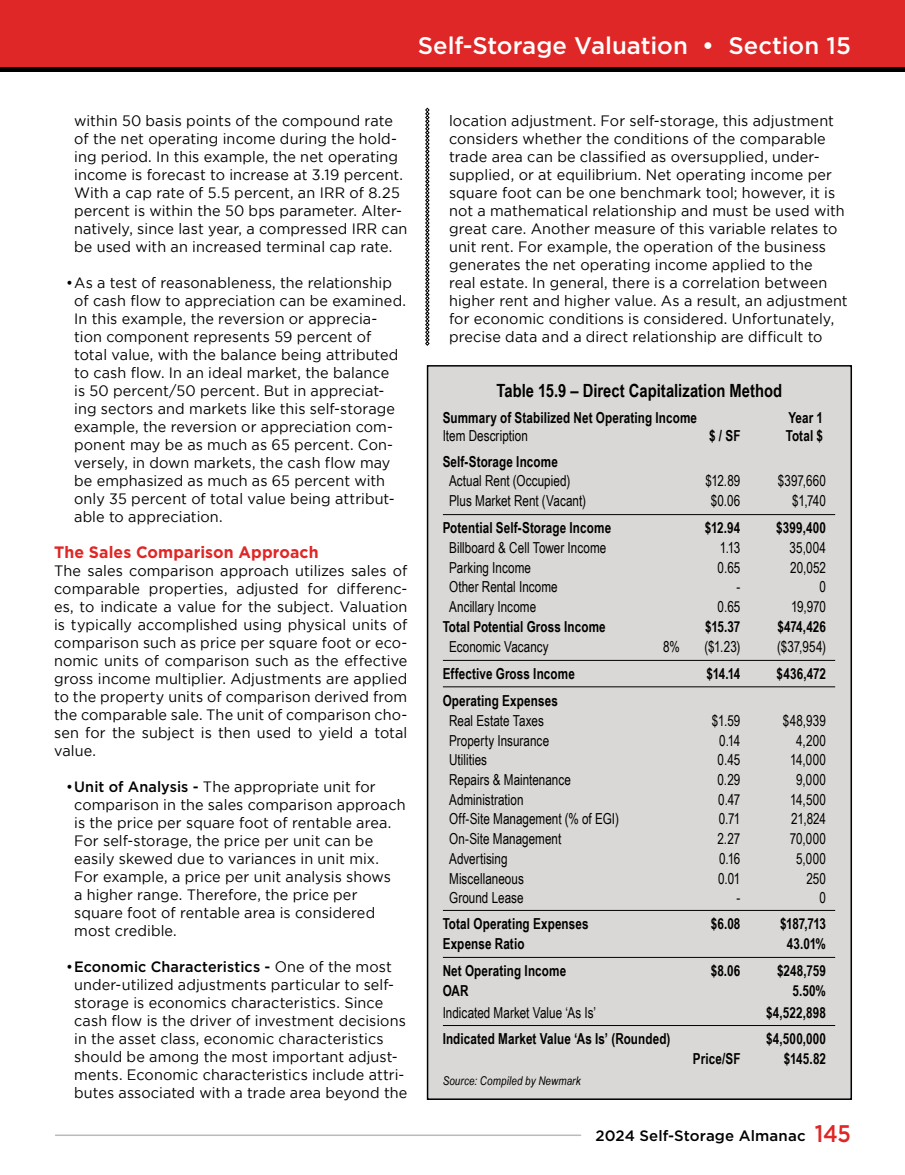
<style>
.page{position:relative;width:905px;height:1175px;background:#fff}
.page>*{position:absolute;margin:0;border:0;box-sizing:border-box;transform-origin:0 0}
.t1{font:500 24px "Gotham";color:#fff}
.t2{font:700 18.15px "Arial Narrow";color:#000}
.t3{font:700 16.5px "Gotham";letter-spacing:.005em;color:#de2726;scale:.96 1}
.t4{font:15.15px "Arial Narrow";color:#000;scale:.94 1}
.t5{font:700 15.15px "Arial Narrow";letter-spacing:.01em;color:#000;scale:.94 1}
.t6{font:15px/18px "Gotham";letter-spacing:.005em;color:#000;scale:.96 1}
.t7{font:500 15px "Gotham";letter-spacing:.01em;color:#000}
.t8{font:italic 12.15px "Arial Narrow";letter-spacing:.01em;color:#000}
.s1{font-weight:500}
.s2{font-size:12px}
.s3{font-size:24px;color:#de2726}
</style>
<div class="page">
<div style="left:0;top:0;width:904px;height:68px;background:#de2726"></div>
<div style="left:0;top:67px;width:904px;height:5px;background:#000"></div>
<hr style="left:56px;top:1134px;width:524px;height:2px;background:#bcbbbc">
<svg style="left:425px;top:108px;width:4px;height:238px"></svg>
<div style="left:427px;top:366px;width:424px;height:733px;background:#d9d8d6"></div>
<div style="left:427px;top:365px;width:425px;height:735px;border:2px solid #000"></div>
<hr style="left:443px;top:514px;width:392px;height:1px;background:#000">
<hr style="left:443px;top:660px;width:392px;height:1px;background:#000">
<hr style="left:443px;top:686px;width:392px;height:1px;background:#000">
<hr style="left:443px;top:910px;width:392px;height:1px;background:#000">
<hr style="left:443px;top:957px;width:392px;height:1px;background:#000">
<hr style="left:443px;top:1025px;width:392px;height:1px;background:#000">
<h1 class="t1" style="left:418px;top:30px;width:434px">Self-Storage Valuation • Section 15</h1>
<p class="t6" style="left:74px;top:111px;width:348px">within 50 basis points of the compound rate of the net operating income during the hold&shy;ing period. In this example, the net operating income is forecast to increase at 3.19 percent.<br>With a cap rate of 5.5 percent, an IRR of 8.25 percent is within the 50 bps parameter. Alter&shy;natively, since last year, a compressed IRR can be used with an increased terminal cap rate.</p>
<p class="t6" style="left:74px;top:273px;width:347px;text-indent:-8px">•As a test of reasonableness, the relationship of cash flow to appreciation can be examined.<br>In this example, the reversion or apprecia&shy;tion component represents 59 percent of total value, with the balance being attributed to cash flow. In an ideal market, the balance<br>is 50 percent/50 percent. But in appreciat&shy;ing sectors and markets like this self-storage example, the reversion or appreciation com&shy;ponent may be as much as 65 percent. Con&shy;versely, in down markets, the cash flow may be emphasized as much as 65 percent with only 35 percent of total value being attribut&shy;able to appreciation.</p>
<p class="t3" style="left:54px;top:541px;width:277px">The Sales Comparison Approach</p>
<p class="t6" style="left:54px;top:561px;width:369px;text-align:justify">The sales comparison approach utilizes sales of comparable properties, adjusted for differenc&shy;es, to indicate a value for the subject. Valuation is typically accomplished using physical units of comparison such as price per square foot or eco&shy;nomic units of comparison such as the effective gross income multiplier. Adjustments are applied to the property units of comparison derived from the comparable sale. The unit of comparison cho&shy;sen for the subject is then used to yield a total value.</p>
<p class="t6" style="left:74px;top:777px;width:347px;text-indent:-8px">•<span class="s1">Unit of Analysis -</span> The appropriate unit for comparison in the sales comparison approach is the price per square foot of rentable area.<br>For self-storage, the price per unit can be easily skewed due to variances in unit mix.<br>For example, a price per unit analysis shows<br>a higher range. Therefore, the price per square foot of rentable area is considered most credible.</p>
<p class="t6" style="left:74px;top:957px;width:348px;text-indent:-8px">•<span class="s1">Economic Characteristics -</span> One of the most under-utilized adjustments particular to self&shy;storage is economics characteristics. Since cash flow is the driver of investment decisions in the asset class, economic characteristics should be among the most important adjust&shy;ments. Economic characteristics include attri&shy;butes associated with a trade area beyond the</p>
<p class="t6" style="left:449px;top:111px;width:417px">location adjustment. For self-storage, this adjustment considers whether the conditions of the comparable trade area can be classified as oversupplied, under&shy;supplied, or at equilibrium. Net operating income per square foot can be one benchmark tool; however, it is not a mathematical relationship and must be used with great care. Another measure of this variable relates to unit rent. For example, the operation of the business generates the net operating income applied to the<br>real estate. In general, there is a correlation between higher rent and higher value. As a result, an adjustment for economic conditions is considered. Unfortunately, precise data and a direct relationship are difficult to</p>
<p class="t2" style="left:496px;top:380px;width:287px">Table 15.9 – Direct Capitalization Method</p>
<p class="t5" style="left:442px;top:408px;width:272px">Summary of Stabilized Net Operating Income</p>
<p class="t5" style="left:788px;top:408px;width:38px">Year 1</p>
<p class="t4" style="left:442px;top:427px;width:92px">Item Description</p>
<p class="t5" style="left:709px;top:427px;width:35px">$ / SF</p>
<p class="t5" style="left:785px;top:427px;width:41px">Total $</p>
<p class="t5" style="left:442px;top:452px;width:124px">Self-Storage Income</p>
<p class="t4" style="left:449px;top:472px;width:130px">Actual Rent (Occupied)</p>
<p class="t4" style="left:705px;top:472px;width:39px">$12.89</p>
<p class="t4" style="left:777px;top:472px;width:53px">$397,660</p>
<p class="t4" style="left:449px;top:492px;width:147px">Plus Market Rent (Vacant)</p>
<p class="t4" style="left:710px;top:492px;width:33px">$0.06</p>
<p class="t4" style="left:792px;top:492px;width:37px">$1,740</p>
<p class="t5" style="left:442px;top:519px;width:181px">Potential Self-Storage Income</p>
<p class="t5" style="left:704px;top:519px;width:39px">$12.94</p>
<p class="t5" style="left:776px;top:519px;width:54px">$399,400</p>
<p class="t4" style="left:449px;top:539px;width:169px">Billboard &amp; Cell Tower Income</p>
<p class="t4" style="left:719px;top:539px;width:24px">1.13</p>
<p class="t4" style="left:789px;top:539px;width:40px">35,004</p>
<p class="t4" style="left:449px;top:559px;width:89px">Parking Income</p>
<p class="t4" style="left:717px;top:559px;width:26px">0.65</p>
<p class="t4" style="left:790px;top:559px;width:40px">20,052</p>
<p class="t4" style="left:449px;top:578px;width:117px">Other Rental Income</p>
<p class="t4" style="left:736px;top:578px;width:6px">-</p>
<p class="t4" style="left:819px;top:578px;width:8px">0</p>
<p class="t4" style="left:449px;top:598px;width:94px">Ancillary Income</p>
<p class="t4" style="left:717px;top:598px;width:26px">0.65</p>
<p class="t4" style="left:791px;top:598px;width:39px">19,970</p>
<p class="t5" style="left:442px;top:617px;width:175px">Total Potential Gross Income</p>
<p class="t5" style="left:705px;top:617px;width:39px">$15.37</p>
<p class="t5" style="left:777px;top:617px;width:53px">$474,426</p>
<p class="t4" style="left:449px;top:637px;width:107px">Economic Vacancy</p>
<p class="t4" style="left:663px;top:637px;width:19px">8%</p>
<p class="t4" style="left:704px;top:637px;width:40px">($1.23)</p>
<p class="t4" style="left:777px;top:637px;width:53px">($37,954)</p>
<p class="t5" style="left:442px;top:664px;width:142px">Effective Gross Income</p>
<p class="t5" style="left:706px;top:664px;width:38px">$14.14</p>
<p class="t5" style="left:776px;top:664px;width:54px">$436,472</p>
<p class="t5" style="left:442px;top:692px;width:124px">Operating Expenses</p>
<p class="t4" style="left:449px;top:712px;width:102px">Real Estate Taxes</p>
<p class="t4" style="left:712px;top:712px;width:32px">$1.59</p>
<p class="t4" style="left:783px;top:712px;width:47px">$48,939</p>
<p class="t4" style="left:449px;top:731px;width:108px">Property Insurance</p>
<p class="t4" style="left:719px;top:731px;width:24px">0.14</p>
<p class="t4" style="left:796px;top:731px;width:33px">4,200</p>
<p class="t4" style="left:449px;top:751px;width:42px">Utilities</p>
<p class="t4" style="left:717px;top:751px;width:26px">0.45</p>
<p class="t4" style="left:790px;top:751px;width:40px">14,000</p>
<p class="t4" style="left:449px;top:771px;width:131px">Repairs &amp; Maintenance</p>
<p class="t4" style="left:717px;top:771px;width:26px">0.29</p>
<p class="t4" style="left:796px;top:771px;width:33px">9,000</p>
<p class="t4" style="left:449px;top:790px;width:81px">Administration</p>
<p class="t4" style="left:718px;top:790px;width:25px">0.47</p>
<p class="t4" style="left:790px;top:790px;width:40px">14,500</p>
<p class="t4" style="left:449px;top:810px;width:182px">Off-Site Management (% of EGI)</p>
<p class="t4" style="left:718px;top:810px;width:25px">0.71</p>
<p class="t4" style="left:791px;top:810px;width:39px">21,824</p>
<p class="t4" style="left:449px;top:830px;width:121px">On-Site Management</p>
<p class="t4" style="left:717px;top:830px;width:26px">2.27</p>
<p class="t4" style="left:789px;top:830px;width:40px">70,000</p>
<p class="t4" style="left:449px;top:849px;width:64px">Advertising</p>
<p class="t4" style="left:719px;top:849px;width:24px">0.16</p>
<p class="t4" style="left:796px;top:849px;width:33px">5,000</p>
<p class="t4" style="left:449px;top:869px;width:81px">Miscellaneous</p>
<p class="t4" style="left:718px;top:869px;width:25px">0.01</p>
<p class="t4" style="left:806px;top:869px;width:22px">250</p>
<p class="t4" style="left:449px;top:889px;width:81px">Ground Lease</p>
<p class="t4" style="left:736px;top:889px;width:6px">-</p>
<p class="t4" style="left:819px;top:889px;width:8px">0</p>
<p class="t5" style="left:442px;top:914px;width:157px">Total Operating Expenses</p>
<p class="t5" style="left:710px;top:914px;width:33px">$6.08</p>
<p class="t5" style="left:780px;top:914px;width:50px">$187,713</p>
<p class="t5" style="left:442px;top:934px;width:89px">Expense Ratio</p>
<p class="t5" style="left:786px;top:934px;width:43px">43.01%</p>
<p class="t5" style="left:442px;top:961px;width:133px">Net Operating Income</p>
<p class="t5" style="left:710px;top:961px;width:33px">$8.06</p>
<p class="t5" style="left:777px;top:961px;width:53px">$248,759</p>
<p class="t5" style="left:442px;top:981px;width:29px">OAR</p>
<p class="t5" style="left:792px;top:981px;width:37px">5.50%</p>
<p class="t4" style="left:442px;top:1004px;width:165px">Indicated Market Value ‘As Is’</p>
<p class="t5" style="left:766px;top:1004px;width:65px">$4,522,898</p>
<p class="t5" style="left:442px;top:1030px;width:244px">Indicated Market Value ‘As Is’ (Rounded)</p>
<p class="t5" style="left:766px;top:1030px;width:65px">$4,500,000</p>
<p class="t5" style="left:693px;top:1049px;width:52px">Price/SF</p>
<p class="t5" style="left:784px;top:1049px;width:46px">$145.82</p>
<p class="t8" style="left:442px;top:1074px;width:140px">Source: Compiled by <span class="s2">Newmark</span></p>
<p class="t7" style="left:595px;top:1126px;width:257px">2024 Self-Storage Almanac <span class="s3">145</span></p>
</div>
